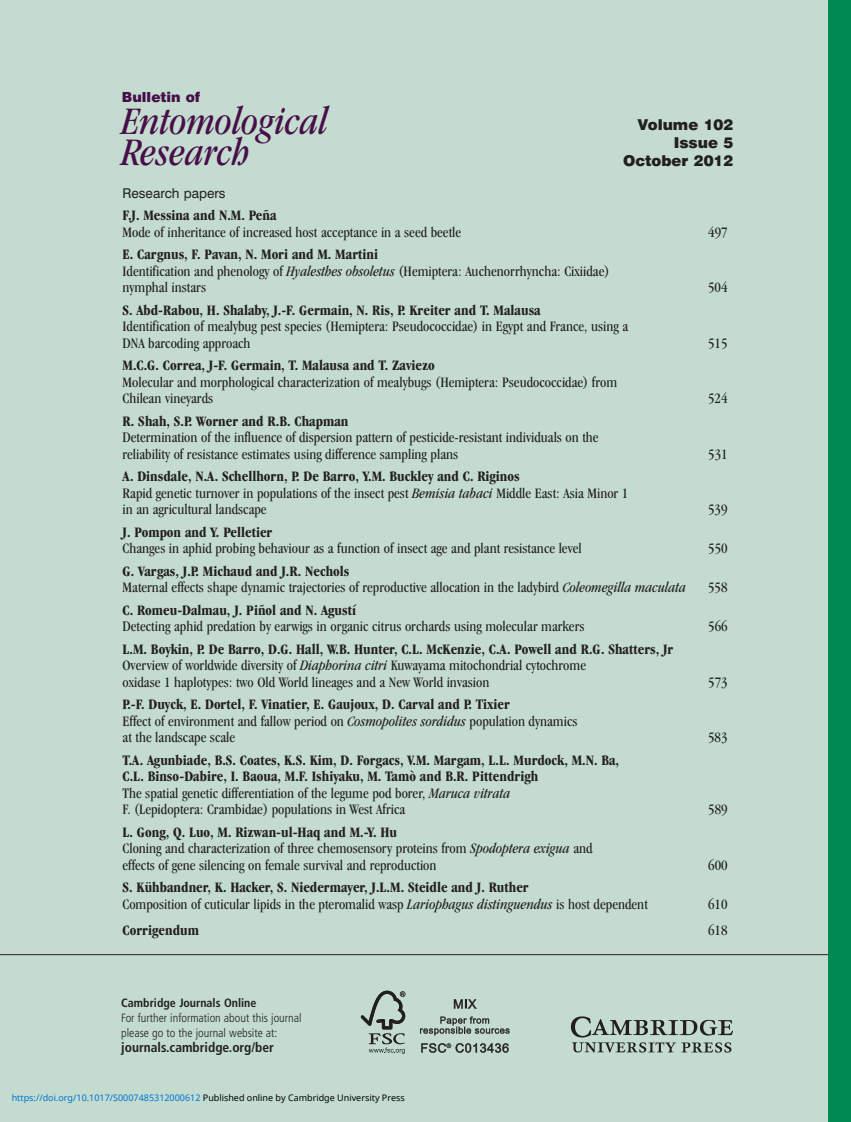
<style>
.page{position:relative;width:851px;height:1122px;background:#fff}
.page>*{position:absolute;margin:0;border:0;box-sizing:border-box;transform-origin:0 0}
.t1{font:italic condensed 40.5px/31.8px "Garamond IT Cby BT";color:#480e4a}
.t2{font:condensed 15px/16.5px "Garamond IT Cby BT";color:#231f20}
.t3{font:700 condensed 15px/16.5px "Garamond IT Cby BT";color:#231f20}
.t4{font:900 15px/18px "Swiss 721 BT";color:#231f20;text-align:right}
.t5{font:900 13.95px "Swiss 721 BT";color:#480e4a}
.t6{font:700 condensed 13.5px "Frutiger";color:#231f20}
.t7{font:13.5px "Swiss 721 BT";color:#231f20}
.t8{font:300 condensed 12px/15px "Frutiger";color:#231f20}
.t9{font:700 condensed 12px "Frutiger";color:#231f20}
.t10{font:9px "Noto Sans";color:#0172cf}
.s1{font-weight:700}
.s2{font-style:italic}
.s3{font-weight:400}
.s4{font-weight:400;font-style:italic}
.s5{color:#000}
</style>
<div class="page">
<div style="left:0;top:0;width:834px;height:1122px;background:#c3dccf"></div>
<div style="left:828px;top:0;width:22px;height:1122px;background:#008a52"></div>
<hr style="left:0;top:954px;width:828px;height:1px;background:#231f20">
<img style="left:570px;top:1016px;width:163px;height:37px">
<svg style="left:361px;top:991px;width:44px;height:63px"></svg>
<svg style="left:454px;top:999px;width:23px;height:10px"></svg>
<svg style="left:420px;top:1016px;width:89px;height:20px"></svg>
<svg style="left:421px;top:1043px;width:87px;height:10px"></svg>
<p class="t5" style="left:122px;top:92px;width:80px">Bulletin of</p>
<h1 class="t1" style="left:122px;top:108px;width:208px">Entomological<br>Research</h1>
<p class="t4" style="left:623px;top:117px;width:112px">Volume 102<br>Issue 5<br>October 2012</p>
<p class="t7" style="left:122px;top:188px;width:104px">Research papers</p>
<p class="t3" style="left:122px;top:208px;width:155px">F.J. Messina and N.M. Peña</p>
<p class="t2" style="left:122px;top:225px;width:340px">Mode of inheritance of increased host acceptance in a seed beetle</p>
<p class="t2" style="left:708px;top:225px;width:21px">497</p>
<p class="t2" style="left:122px;top:247px;width:488px"><span class="s1">E. Cargnus, F. Pavan, N. Mori and M. Martini<br></span>Identification and phenology of <span class="s2">Hyalesthes obsoletus</span> (Hemiptera: Auchenorrhyncha: Cixiidae) nymphal instars</p>
<p class="t2" style="left:708px;top:280px;width:21px">504</p>
<p class="t3" style="left:122px;top:303px;width:419px">S. Abd-Rabou, H. Shalaby, J.-F. Germain, N. Ris, P. Kreiter and T. Malausa</p>
<p class="t2" style="left:122px;top:319px;width:507px">Identification of mealybug pest species (Hemiptera: Pseudococcidae) in Egypt and France, using a<br>DNA barcoding approach</p>
<p class="t3" style="left:122px;top:358px;width:314px">M.C.G. Correa, J-F. Germain, T. Malausa and T. Zaviezo</p>
<p class="t2" style="left:122px;top:375px;width:496px">Molecular and morphological characterization of mealybugs (Hemiptera: Pseudococcidae) from<br>Chilean vineyards</p>
<p class="t3" style="left:122px;top:414px;width:227px">R. Shah, S.P. Worner and R.B. Chapman</p>
<p class="t2" style="left:122px;top:430px;width:477px">Determination of the influence of dispersion pattern of pesticide-resistant individuals on the reliability of resistance estimates using difference sampling plans</p>
<p class="t2" style="left:122px;top:469px;width:507px"><span class="s1">A. Dinsdale, N.A. Schellhorn, P. De Barro, Y.M. Buckley and C. Riginos<br></span>Rapid genetic turnover in populations of the insect pest <span class="s2">Bemisia tabaci</span> Middle East: Asia Minor 1 in an agricultural landscape</p>
<p class="t2" style="left:708px;top:336px;width:21px">515</p>
<p class="t2" style="left:708px;top:391px;width:21px">524</p>
<p class="t2" style="left:708px;top:447px;width:21px">531</p>
<p class="t2" style="left:708px;top:502px;width:21px">539</p>
<p class="t3" style="left:122px;top:525px;width:151px">J. Pompon and Y. Pelletier</p>
<p class="t2" style="left:122px;top:541px;width:460px">Changes in aphid probing behaviour as a function of insect age and plant resistance level</p>
<p class="t2" style="left:708px;top:541px;width:21px">550</p>
<p class="t2" style="left:122px;top:564px;width:565px"><span class="s1">G. Vargas, J.P. Michaud and J.R. Nechols<br></span>Maternal effects shape dynamic trajectories of reproductive allocation in the ladybird <span class="s2">Coleomegilla maculata</span></p>
<p class="t2" style="left:708px;top:580px;width:21px">558</p>
<p class="t3" style="left:122px;top:603px;width:235px">C. Romeu-Dalmau, J. Piñol and N. Agustí</p>
<p class="t2" style="left:122px;top:619px;width:463px">Detecting aphid predation by earwigs in organic citrus orchards using molecular markers</p>
<p class="t2" style="left:708px;top:619px;width:21px">566</p>
<p class="t2" style="left:122px;top:642px;width:552px"><span class="s1">L.M. Boykin, P. De Barro, D.G. Hall, W.B. Hunter, C.L. McKenzie, C.A. Powell and R.G. Shatters, Jr<br></span>Overview of worldwide diversity of <span class="s2">Diaphorina citri</span> Kuwayama mitochondrial cytochrome<br>oxidase 1 haplotypes: two Old World lineages and a New World invasion</p>
<p class="t2" style="left:708px;top:675px;width:21px">573</p>
<p class="t2" style="left:122px;top:697px;width:456px"><span class="s1">P.-F. Duyck, E. Dortel, F. Vinatier, E. Gaujoux, D. Carval and P. Tixier<br></span>Effect of environment and fallow period on <span class="s2">Cosmopolites sordidus</span> population dynamics at the landscape scale</p>
<p class="t3" style="left:122px;top:753px;width:498px">T.A. Agunbiade, B.S. Coates, K.S. Kim, D. Forgacs, V.M. Margam, L.L. Murdock, M.N. Ba, C.L. Binso-Dabire, I. Baoua, M.F. Ishiyaku, M. Tamò and B.R. Pittendrigh<br><span class="s3">The spatial genetic differentiation of the legume pod borer,</span> <span class="s4">Maruca vitrata<br></span><span class="s3">F. (Lepidoptera: Crambidae) populations in West Africa</span></p>
<p class="t2" style="left:122px;top:825px;width:471px"><span class="s1">L. Gong, Q. Luo, M. Rizwan-ul-Haq and M.-Y. Hu<br></span>Cloning and characterization of three chemosensory proteins from <span class="s2">Spodoptera exigua</span> and effects of gene silencing on female survival and reproduction</p>
<p class="t2" style="left:122px;top:880px;width:527px"><span class="s1">S. Kühbandner, K. Hacker, S. Niedermayer, J.L.M. Steidle and J. Ruther<br></span>Composition of cuticular lipids in the pteromalid wasp <span class="s2">Lariophagus distinguendus</span> is host dependent</p>
<p class="t2" style="left:708px;top:730px;width:21px">583</p>
<p class="t2" style="left:708px;top:802px;width:21px">589</p>
<p class="t2" style="left:708px;top:858px;width:21px">600</p>
<p class="t2" style="left:708px;top:897px;width:21px">610</p>
<p class="t3" style="left:122px;top:923px;width:78px">Corrigendum</p>
<p class="t2" style="left:708px;top:923px;width:21px">618</p>
<p class="t9" style="left:121px;top:998px;width:137px">Cambridge Journals Online</p>
<p class="t8" style="left:121px;top:1012px;width:182px">For further information about this journal please go to the journal website at:</p>
<p class="t6" style="left:121px;top:1042px;width:154px">journals.cambridge.org/ber</p>
<p class="t10" style="left:12px;top:1091px;width:394px">https://doi.org/10.1017/S0007485312000612 <span class="s5">Published online by Cambridge University Press</span></p>
</div>
